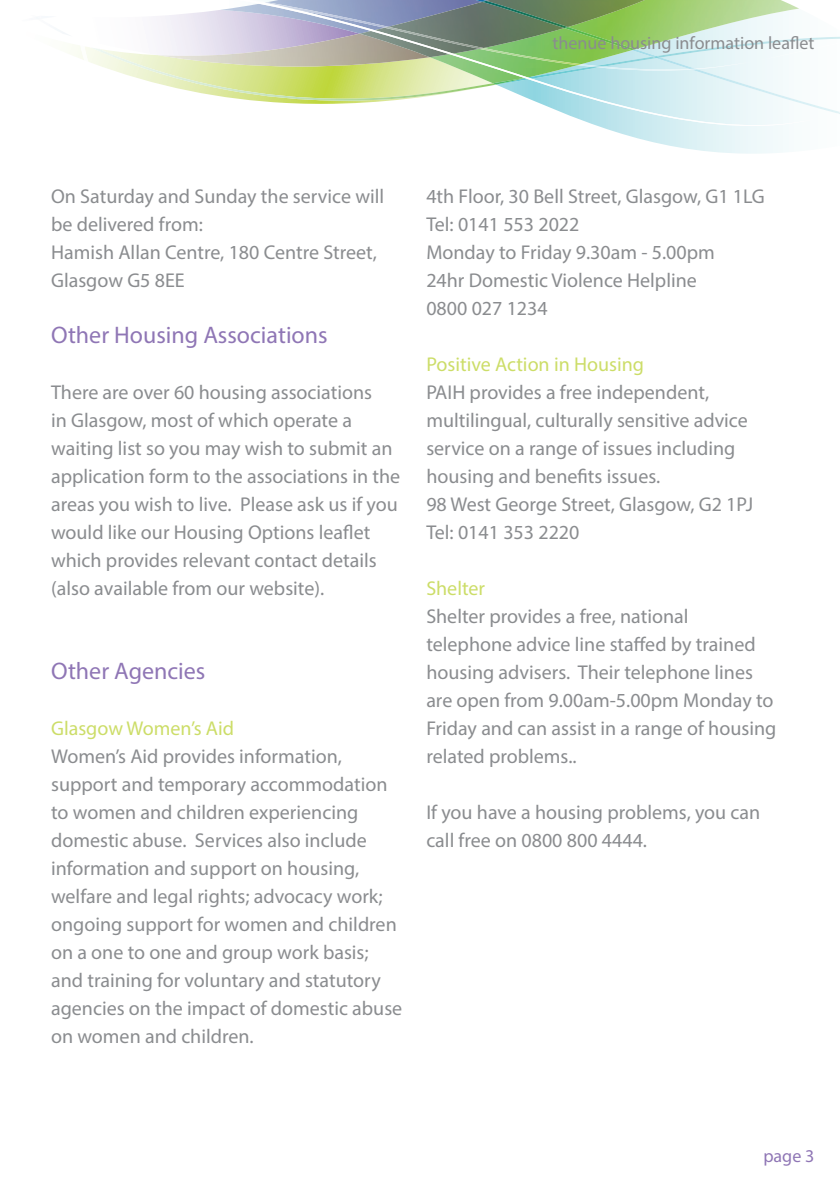
<style>
.page{position:relative;width:840px;height:1191px;background:#fff}
.page>*{position:absolute;margin:0;border:0;box-sizing:border-box;transform-origin:0 0}
.t1{font:24px "Myriad Pro";color:#8f76b5}
.t2{font:20px/28px "Myriad Pro";color:#8a8c8f}
.t3{font:20px "Myriad Pro";color:#ccdd68}
.t4{font:18px "Myriad Pro";color:#8a8c8f}
.t5{font:18px "Myriad Pro";color:#8f76b5}
</style>
<div class="page">
<svg style="left:607px;top:129px;width:182px;height:25px"></svg>
<svg style="left:542px;top:104px;width:297px;height:25px"></svg>
<svg style="left:62px;top:0;width:777px;height:104px"></svg>
<p class="t4" style="left:552px;top:32px;width:263px">thenue housing information leaflet</p>
<p class="t2" style="left:51px;top:182px;width:334px">On Saturday and Sunday the service will be delivered from:</p>
<p class="t2" style="left:51px;top:238px;width:327px">Hamish Allan Centre, 180 Centre Street,</p>
<p class="t2" style="left:51px;top:266px;width:135px">Glasgow G5 8EE</p>
<p class="t1" style="left:51px;top:320px;width:278px">Other Housing Associations</p>
<p class="t2" style="left:51px;top:378px;width:350px">There are over 60 housing associations<br>in Glasgow, most of which operate a waiting list so you may wish to submit an application form to the associations in the areas you wish to live. Please ask us if you would like our Housing Options leaflet which provides relevant contact details (also available from our website).</p>
<p class="t1" style="left:51px;top:656px;width:156px">Other Agencies</p>
<p class="t3" style="left:51px;top:716px;width:184px">Glasgow Women’s Aid</p>
<p class="t2" style="left:51px;top:742px;width:352px">Women’s Aid provides information, support and temporary accommodation to women and children experiencing domestic abuse. Services also include information and support on housing, welfare and legal rights; advocacy work; ongoing support for women and children on a one to one and group work basis; and training for voluntary and statutory agencies on the impact of domestic abuse on women and children.</p>
<p class="t2" style="left:426px;top:182px;width:340px">4th Floor, 30 Bell Street, Glasgow, G1 1LG</p>
<p class="t2" style="left:426px;top:210px;width:154px">Tel: 0141 553 2022</p>
<p class="t2" style="left:426px;top:238px;width:290px">Monday to Friday 9.30am - 5.00pm</p>
<p class="t2" style="left:426px;top:266px;width:272px">24hr Domestic Violence Helpline</p>
<p class="t2" style="left:426px;top:294px;width:123px">0800 027 1234</p>
<p class="t3" style="left:426px;top:352px;width:219px">Positive Action in Housing</p>
<p class="t2" style="left:426px;top:378px;width:323px">PAIH provides a free independent, multilingual, culturally sensitive advice service on a range of issues including housing and benefits issues.</p>
<p class="t2" style="left:426px;top:490px;width:328px">98 West George Street, Glasgow, G2 1PJ</p>
<p class="t2" style="left:426px;top:518px;width:154px">Tel: 0141 353 2220</p>
<p class="t3" style="left:426px;top:576px;width:60px">Shelter</p>
<p class="t2" style="left:426px;top:602px;width:351px">Shelter provides a free, national telephone advice line staffed by trained housing advisers. Their telephone lines are open from 9.00am-5.00pm Monday to Friday and can assist in a range of housing related problems..</p>
<p class="t2" style="left:426px;top:798px;width:335px">If you have a housing problems, you can call free on 0800 800 4444.</p>
<p class="t5" style="left:762px;top:1144px;width:53px">page 3</p>
</div>
